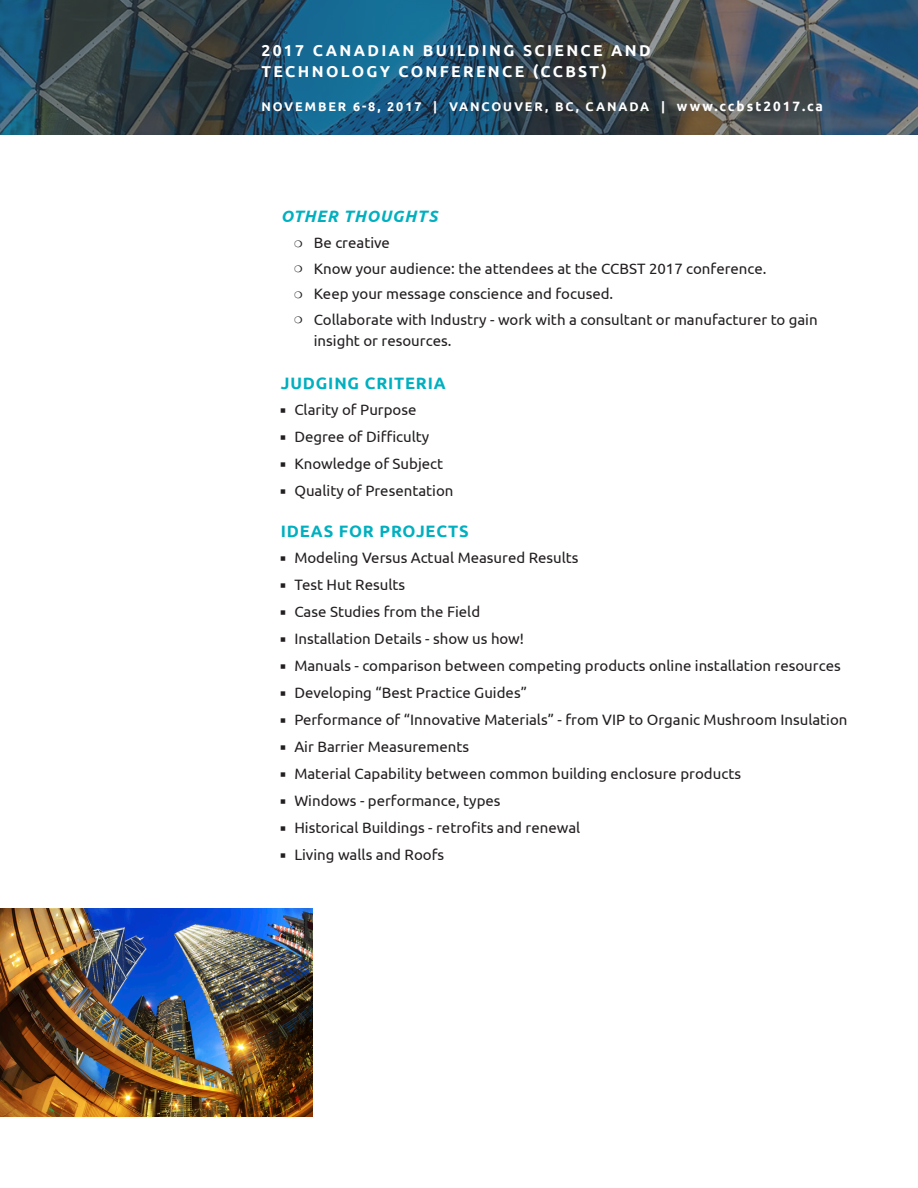
<style>
.page{position:relative;width:918px;height:1188px;background:#fff}
.page>*{position:absolute;margin:0;border:0;box-sizing:border-box;transform-origin:0 0}
.NEW_bullet_head{font:700 16.5px "Ubuntu";letter-spacing:.05em;color:#00b0c0}
.NEW_bullet_head-2{font:italic 700 16.5px "Ubuntu";letter-spacing:.05em;color:#00b0c0}
.Body_1{font:700 15.75px/21px "Ubuntu";letter-spacing:.15em;color:#fff}
.bullets{font:15px/21px "Ubuntu";color:#231f20}
.Body_1-2{font:700 12.6px "Ubuntu";letter-spacing:.15em;color:#fff}
.s1{font-size:13.5px}
</style>
<div class="page">
<svg style="left:0;top:0;width:918px;height:135px;background:#304e5e"></svg>
<img style="left:0;top:908px;width:313px;height:209px">
<p class="Body_1" style="left:261px;top:40px;width:391px">2017 CANADIAN BUILDING SCIENCE AND<br>TECHNOLOGY CONFERENCE (CCBST)</p>
<p class="Body_1-2" style="left:261px;top:99px;width:563px">NOVEMBER 6-8, 2017 | VANCOUVER, BC, CANADA | <span class="s1">www.ccbst2017.ca</span></p>
<p class="NEW_bullet_head-2" style="left:281px;top:206px;width:158px">OTHER THOUGHTS</p>
<p class="bullets" style="left:314px;top:232px;width:78px">Be creative</p>
<p class="bullets" style="left:314px;top:257px;width:454px">Know your audience: the attendees at the CCBST 2017 conference.</p>
<p class="bullets" style="left:314px;top:283px;width:301px">Keep your message conscience and focused.</p>
<p class="bullets" style="left:314px;top:308px;width:505px">Collaborate with Industry - work with a consultant or manufacturer to gain insight or resources.</p>
<p class="NEW_bullet_head" style="left:281px;top:373px;width:166px">JUDGING CRITERIA</p>
<p class="bullets" style="left:281px;top:399px;width:137px">■ Clarity of Purpose</p>
<p class="bullets" style="left:281px;top:426px;width:150px">■ Degree of Difficulty</p>
<p class="bullets" style="left:281px;top:453px;width:164px">■ Knowledge of Subject</p>
<p class="bullets" style="left:281px;top:480px;width:174px">■ Quality of Presentation</p>
<p class="NEW_bullet_head" style="left:281px;top:521px;width:190px">IDEAS FOR PROJECTS</p>
<p class="bullets" style="left:281px;top:547px;width:299px">■ Modeling Versus Actual Measured Results</p>
<p class="bullets" style="left:281px;top:574px;width:126px">■ Test Hut Results</p>
<p class="bullets" style="left:281px;top:601px;width:201px">■ Case Studies from the Field</p>
<p class="bullets" style="left:281px;top:628px;width:245px">■ Installation Details - show us how!</p>
<p class="bullets" style="left:281px;top:655px;width:561px">■ Manuals - comparison between competing products online installation resources</p>
<p class="bullets" style="left:281px;top:682px;width:248px">■ Developing “Best Practice Guides”</p>
<p class="bullets" style="left:281px;top:709px;width:568px">■ Performance of “Innovative Materials” - from VIP to Organic Mushroom Insulation</p>
<p class="bullets" style="left:281px;top:736px;width:190px">■ Air Barrier Measurements</p>
<p class="bullets" style="left:281px;top:763px;width:462px">■ Material Capability between common building enclosure products</p>
<p class="bullets" style="left:281px;top:790px;width:221px">■ Windows - performance, types</p>
<p class="bullets" style="left:281px;top:817px;width:301px">■ Historical Buildings - retrofits and renewal</p>
<p class="bullets" style="left:281px;top:844px;width:165px">■ Living walls and Roofs</p>
</div>
